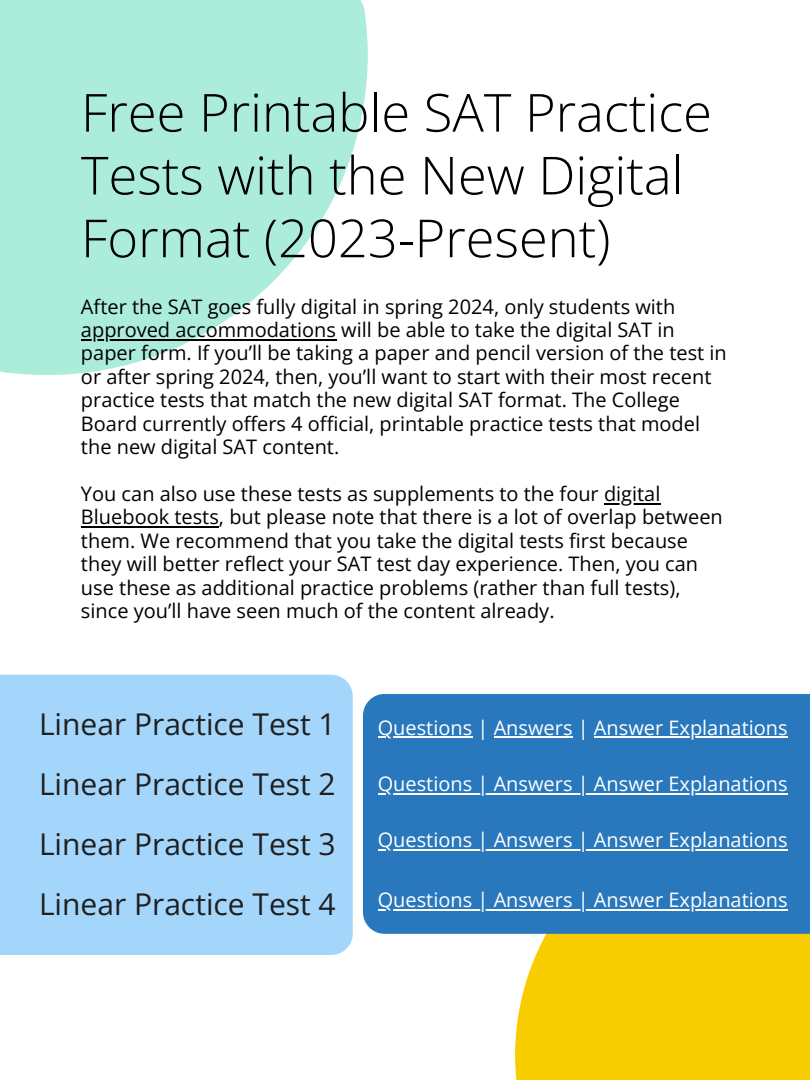
<style>
.page{position:relative;width:810px;height:1080px;background:#fff}
.page>*{position:absolute;margin:0;border:0;box-sizing:border-box;transform-origin:0 0}
.t1{font:300 52.5px/62.8px "Open Sans";color:#000}
.t2{font:30px "Open Sans";color:#1f1f1f}
.t3{font:20px/23.5px "Open Sans";color:#000}
.t4{font:20px "Open Sans";color:#fff}
</style>
<div class="page">
<svg style="left:0;top:0;width:368px;height:375px;fill:#acecdb"></svg>
<hr style="left:81px;top:339px;width:255px;height:2px;background:#000">
<hr style="left:604px;top:503px;width:56px;height:2px;background:#000">
<hr style="left:81px;top:526px;width:138px;height:2px;background:#000">
<div style="left:515px;top:934px;width:295px;height:146px;background:#f7cd00"></div>
<div style="left:363px;top:694px;width:447px;height:240px;background:#2978bd"></div>
<hr style="left:378px;top:737px;width:94px;height:1px;background:#fff">
<hr style="left:494px;top:737px;width:79px;height:1px;background:#fff">
<hr style="left:594px;top:737px;width:194px;height:1px;background:#fff">
<hr style="left:378px;top:793px;width:94px;height:2px;background:#fff">
<hr style="left:472px;top:793px;width:22px;height:2px;background:#fff">
<hr style="left:494px;top:793px;width:79px;height:2px;background:#fff">
<hr style="left:573px;top:793px;width:21px;height:2px;background:#fff">
<hr style="left:594px;top:793px;width:194px;height:2px;background:#fff">
<hr style="left:378px;top:849px;width:94px;height:2px;background:#fff">
<hr style="left:472px;top:849px;width:22px;height:2px;background:#fff">
<hr style="left:494px;top:849px;width:79px;height:2px;background:#fff">
<hr style="left:573px;top:849px;width:21px;height:2px;background:#fff">
<hr style="left:594px;top:849px;width:194px;height:2px;background:#fff">
<hr style="left:378px;top:909px;width:94px;height:2px;background:#fff">
<hr style="left:472px;top:909px;width:22px;height:2px;background:#fff">
<hr style="left:494px;top:909px;width:79px;height:2px;background:#fff">
<hr style="left:573px;top:909px;width:21px;height:2px;background:#fff">
<hr style="left:594px;top:909px;width:194px;height:2px;background:#fff">
<div style="left:0;top:675px;width:353px;height:280px;background:#a4d6fb"></div>
<p class="t1" style="left:81px;top:80px;width:632px">Free Printable SAT Practice<br>Tests with the New Digital<br>Format (2023-Present)</p>
<p class="t3" style="left:81px;top:294px;width:647px">After the SAT goes fully digital in spring 2024, only students with approved accommodations will be able to take the digital SAT in paper form. If you’ll be taking a paper and pencil version of the test in or after spring 2024, then, you’ll want to start with their most recent practice tests that match the new digital SAT format. The College Board currently offers 4 official, printable practice tests that model the new digital SAT content.</p>
<p class="t3" style="left:81px;top:481px;width:643px">You can also use these tests as supplements to the four digital Bluebook tests, but please note that there is a lot of overlap between them. We recommend that you take the digital tests first because they will better reflect your SAT test day experience. Then, you can use these as additional practice problems (rather than full tests), since you’ll have seen much of the content already.</p>
<p class="t2" style="left:39px;top:703px;width:298px">Linear Practice Test 1</p>
<p class="t2" style="left:39px;top:763px;width:298px">Linear Practice Test 2</p>
<p class="t2" style="left:39px;top:823px;width:298px">Linear Practice Test 3</p>
<p class="t2" style="left:39px;top:883px;width:298px">Linear Practice Test 4</p>
<p class="t4" style="left:378px;top:713px;width:412px">Questions | Answers | Answer Explanations</p>
<p class="t4" style="left:378px;top:770px;width:412px">Questions | Answers | Answer Explanations</p>
<p class="t4" style="left:378px;top:826px;width:412px">Questions | Answers | Answer Explanations</p>
<p class="t4" style="left:378px;top:886px;width:412px">Questions | Answers | Answer Explanations</p>
</div>
